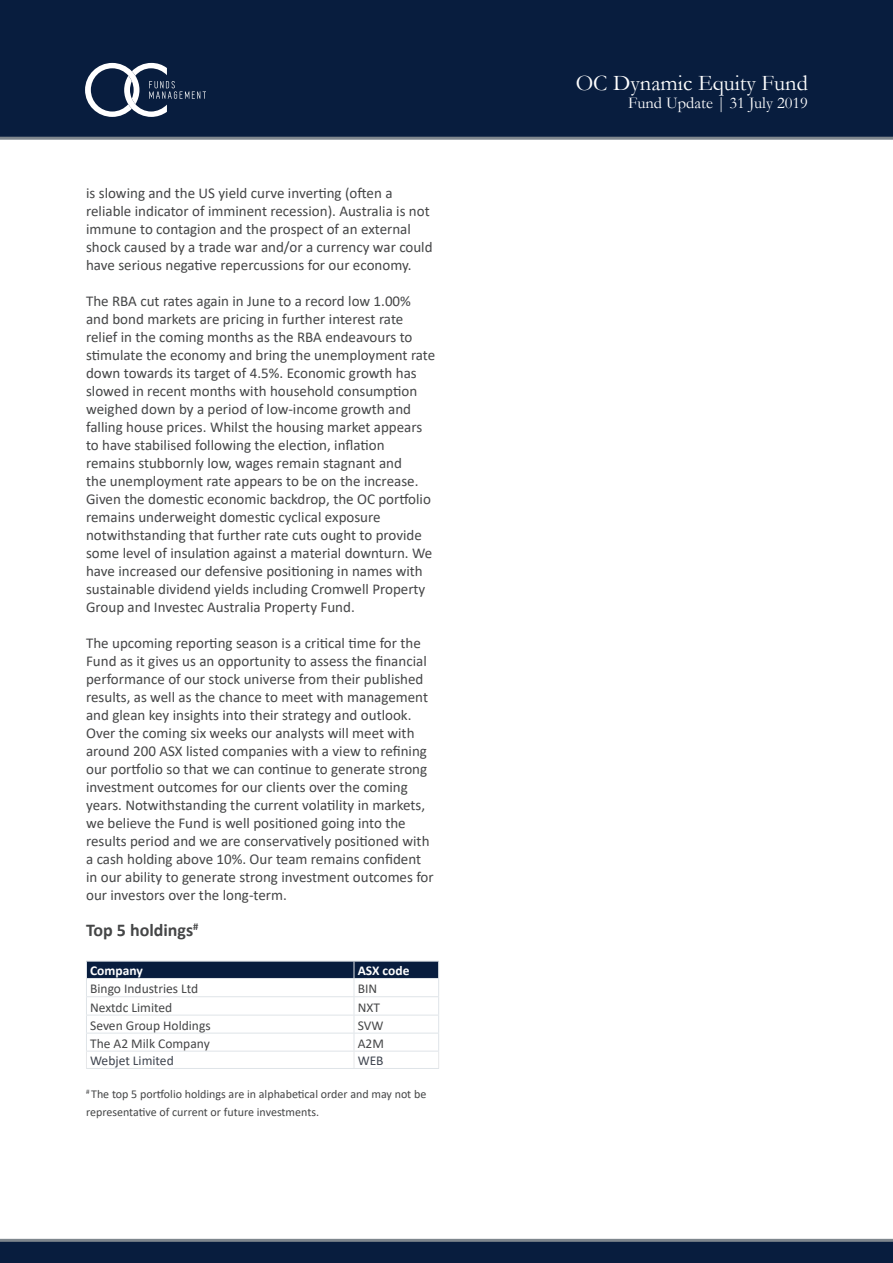
<style>
.page{position:relative;width:893px;height:1263px;background:#fff}
.page>*{position:absolute;margin:0;border:0;box-sizing:border-box;transform-origin:0 0}
.t1{font:22.5px "Garamond";color:#fff}
.t2{font:700 18px "Calibri";color:#454647}
.t3{font:16.5px "Garamond";color:#fff}
.t4{font:15px/18px "Calibri";color:#454647}
.t5{font:13.5px "Calibri";color:#454647}
.t6{font:13.5px "Calibri";color:#3e444f}
.t7{font:700 13.5px "Calibri";color:#fff}
.t8{font:12px/18px "Calibri";color:#454647}
</style>
<div class="page">
<div style="left:0;top:0;width:893px;height:138px;background:#081d3e"></div>
<hr style="left:0;top:137px;width:893px;height:3px;background:#7e868d">
<svg style="left:85px;top:63px;width:121px;height:54px"></svg>
<div style="left:0;top:1240px;width:893px;height:23px;background:#081d3e"></div>
<hr style="left:0;top:1239px;width:893px;height:3px;background:#7e868d">
<hr style="left:86px;top:1068px;width:268px;height:1px;background:#dfe4e8">
<hr style="left:354px;top:1068px;width:85px;height:1px;background:#dfe4e8">
<svg style="left:86px;top:961px;width:353px;height:107px"></svg>
<p class="t4" style="left:86px;top:184px;width:348px">is slowing and the US yield curve inverting (often a reliable indicator of imminent recession). Australia is not immune to contagion and the prospect of an external shock caused by a trade war and/or a currency war could have serious negative repercussions for our economy.</p>
<p class="t4" style="left:86px;top:292px;width:351px">The RBA cut rates again in June to a record low 1.00% and bond markets are pricing in further interest rate relief in the coming months as the RBA endeavours to stimulate the economy and bring the unemployment rate down towards its target of 4.5%. Economic growth has slowed in recent months with household consumption weighed down by a period of low-income growth and falling house prices. Whilst the housing market appears to have stabilised following the election, inflation remains stubbornly low, wages remain stagnant and<br>the unemployment rate appears to be on the increase.<br>Given the domestic economic backdrop, the OC portfolio remains underweight domestic cyclical exposure notwithstanding that further rate cuts ought to provide some level of insulation against a material downturn. We have increased our defensive positioning in names with sustainable dividend yields including Cromwell Property Group and Investec Australia Property Fund.</p>
<p class="t4" style="left:86px;top:634px;width:349px">The upcoming reporting season is a critical time for the Fund as it gives us an opportunity to assess the financial performance of our stock universe from their published results, as well as the chance to meet with management and glean key insights into their strategy and outlook.<br>Over the coming six weeks our analysts will meet with around 200 ASX listed companies with a view to refining our portfolio so that we can continue to generate strong investment outcomes for our clients over the coming years. Notwithstanding the current volatility in markets, we believe the Fund is well positioned going into the results period and we are conservatively positioned with a cash holding above 10%. Our team remains confident in our ability to generate strong investment outcomes for our investors over the long-term.</p>
<p class="t2" style="left:86px;top:917px;width:114px">Top 5 holdings<sup>#</sup></p>
<p class="t7" style="left:90px;top:961px;width:54px">Company</p>
<p class="t7" style="left:358px;top:961px;width:53px">ASX code</p>
<p class="t5" style="left:90px;top:979px;width:110px">Bingo Industries Ltd</p>
<p class="t5" style="left:358px;top:979px;width:21px">BIN</p>
<p class="t5" style="left:90px;top:998px;width:84px">Nextdc Limited</p>
<p class="t5" style="left:358px;top:998px;width:24px">NXT</p>
<p class="t5" style="left:90px;top:1016px;width:122px">Seven Group Holdings</p>
<p class="t5" style="left:358px;top:1016px;width:27px">SVW</p>
<p class="t5" style="left:90px;top:1034px;width:121px">The A2 Milk Company</p>
<p class="t5" style="left:358px;top:1034px;width:28px">A2M</p>
<p class="t6" style="left:90px;top:1051px;width:85px">Webjet Limited</p>
<p class="t6" style="left:358px;top:1051px;width:27px">WEB</p>
<p class="t8" style="left:86px;top:1085px;width:342px"><sup>#</sup> The top 5 portfolio holdings are in alphabetical order and may not be representative of current or future investments.</p>
<h1 class="t1" style="left:576px;top:68px;width:234px">OC Dynamic Equity Fund</h1>
<p class="t3" style="left:628px;top:92px;width:181px">Fund Update | 31 July 2019</p>
</div>
